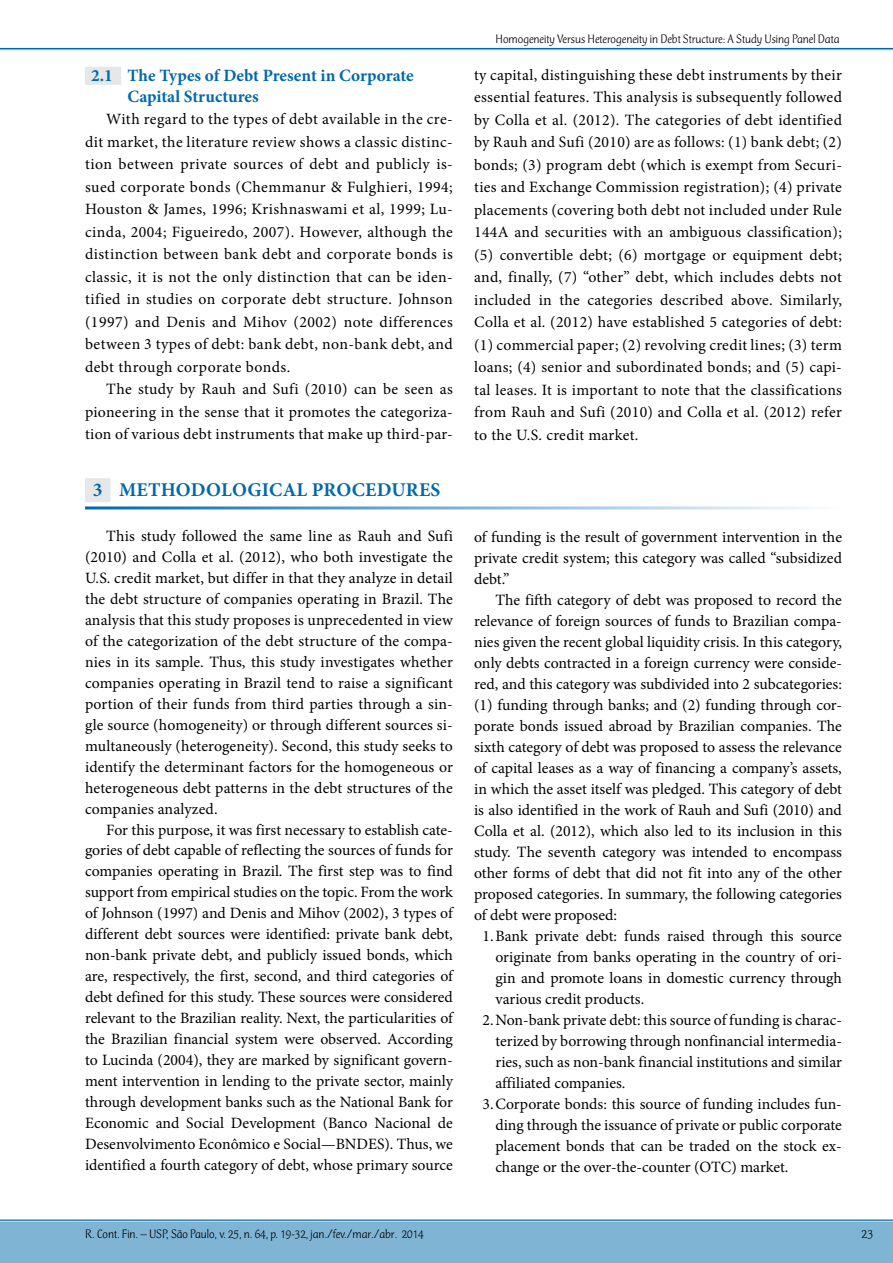
<style>
.page{position:relative;width:893px;height:1263px;background:#fff}
.page>*{position:absolute;margin:0;border:0;box-sizing:border-box;transform-origin:0 0}
.t1{font:700 19.5px "Minion Pro";letter-spacing:.01em;color:#0069aa}
.t2{font:700 17.25px/21px "Minion Pro";color:#0069aa}
.t3{font:15.75px/21px "Minion Pro";color:#000;text-align:justify}
.t4{font:300 13.5px "CT Mercurius Std";color:#000}
.t5{font:300 12.75px "CT Mercurius Std";color:#000}
</style>
<div class="page">
<hr style="left:0;top:49px;width:893px;height:1px;background:#e6e7e8">
<hr style="left:0;top:48px;width:893px;height:1px;background:#0069aa">
<div style="left:0;top:1221px;width:893px;height:42px;background:#80b4d5"></div>
<hr style="left:0;top:1219px;width:893px;height:2px;background:#3387bb">
<div style="left:85px;top:67px;width:36px;height:18px;background:#e6e7e8"></div>
<div style="left:85px;top:478px;width:26px;height:24px;background:#e6e7e8"></div>
<p class="t2" style="left:128px;top:64px;width:288px;text-indent:-36px">2.1 The Types of Debt Present in Corporate<br>Capital Structures</p>
<p class="t3" style="left:85px;top:108px;width:369px;line-height:22.5px;text-indent:21px">With regard to the types of debt available in the cre&shy;dit market, the literature review shows a classic distinc&shy;tion between private sources of debt and publicly is&shy;sued corporate bonds (Chemmanur &amp; Fulghieri, 1994; Houston &amp; James, 1996; Krishnaswami et al, 1999; Lu&shy;cinda, 2004; Figueiredo, 2007). However, although the distinction between bank debt and corporate bonds is classic, it is not the only distinction that can be iden&shy;tified in studies on corporate debt structure. Johnson (1997) and Denis and Mihov (2002) note differences between 3 types of debt: bank debt, non-bank debt, and debt through corporate bonds.</p>
<p class="t3" style="left:85px;top:378px;width:369px;line-height:22.5px;text-indent:21px">The study by Rauh and Sufi (2010) can be seen as pioneering in the sense that it promotes the categoriza&shy;tion of various debt instruments that make up third-par-</p>
<p class="t1" style="left:93px;top:476px;width:299px">3 Method ological Procedur</p>
<p class="t1" style="left:419px;top:476px;width:20px">es</p>
<p class="t3" style="left:85px;top:525px;width:369px;text-indent:21px">This study followed the same line as Rauh and Sufi (2010) and Colla et al. (2012), who both investigate the U.S. credit market, but differ in that they analyze in detail the debt structure of companies operating in Brazil. The analysis that this study proposes is unprecedented in view of the categorization of the debt structure of the compa&shy;nies in its sample. Thus, this study investigates whether companies operating in Brazil tend to raise a significant portion of their funds from third parties through a sin&shy;gle source (homogeneity) or through different sources si&shy;multaneously (heterogeneity). Second, this study seeks to identify the determinant factors for the homogeneous or heterogeneous debt patterns in the debt structures of the companies analyzed.</p>
<p class="t3" style="left:85px;top:819px;width:369px;text-indent:21px">For this purpose, it was first necessary to establish cate&shy;gories of debt capable of reflecting the sources of funds for companies operating in Brazil. The first step was to find support from empirical studies on the topic. From the work of Johnson (1997) and Denis and Mihov (2002), 3 types of different debt sources were identified: private bank debt, non-bank private debt, and publicly issued bonds, which are, respectively, the first, second, and third categories of debt defined for this study. These sources were considered relevant to the Brazilian reality. Next, the particularities of the Brazilian financial system were observed. According to Lucinda (2004), they are marked by significant govern&shy;ment intervention in lending to the private sector, mainly through development banks such as the National Bank for Economic and Social Development (Banco Nacional de Desenvolvimento Econômico e Social—BNDES). Thus, we identified a fourth category of debt, whose primary source</p>
<p class="t5" style="left:496px;top:32px;width:345px">Homogeneity Versus Heterogeneity in Debt Structure: A Study Using Panel Data</p>
<p class="t3" style="left:474px;top:63px;width:369px;line-height:22.5px">ty capital, distinguishing these debt instruments by their essential features. This analysis is subsequently followed by Colla et al. (2012). The categories of debt identified by Rauh and Sufi (2010) are as follows: (1) bank debt; (2) bonds; (3) program debt (which is exempt from Securi&shy;ties and Exchange Commission registration); (4) private placements (covering both debt not included under Rule 144A and securities with an ambiguous classification); (5) convertible debt; (6) mortgage or equipment debt; and, finally, (7) “other” debt, which includes debts not included in the categories described above. Similarly, Colla et al. (2012) have established 5 categories of debt: (1) commercial paper; (2) revolving credit lines; (3) term loans; (4) senior and subordinated bonds; and (5) capi&shy;tal leases. It is important to note that the classifications from Rauh and Sufi (2010) and Colla et al. (2012) refer to the U.S. credit market.</p>
<p class="t3" style="left:474px;top:526px;width:369px">of funding is the result of government intervention in the private credit system; this category was called “subsidized debt.”</p>
<p class="t3" style="left:495px;top:589px;width:348px">The fifth category of debt was proposed to record the</p>
<p class="t3" style="left:474px;top:610px;width:369px">relevance of foreign sources of funds to Brazilian compa-</p>
<p class="t3" style="left:474px;top:631px;width:369px">nies given the recent global liquidity crisis. In this category,</p>
<p class="t3" style="left:474px;top:652px;width:369px">only debts contracted in a foreign currency were conside-</p>
<p class="t3" style="left:474px;top:673px;width:369px">red, and this category was subdivided into 2 subcategories:</p>
<p class="t3" style="left:474px;top:694px;width:369px">(1) funding through banks; and (2) funding through cor-</p>
<p class="t3" style="left:474px;top:715px;width:369px">porate bonds issued abroad by Brazilian companies. The</p>
<p class="t3" style="left:474px;top:736px;width:369px">sixth category of debt was proposed to assess the relevance</p>
<p class="t3" style="left:474px;top:757px;width:369px">of capital leases as a way of financing a company’s assets,</p>
<p class="t3" style="left:474px;top:778px;width:369px">in which the asset itself was pledged. This category of debt</p>
<p class="t3" style="left:474px;top:799px;width:369px">is also identified in the work of Rauh and Sufi (2010) and</p>
<p class="t3" style="left:474px;top:820px;width:369px">Colla et al. (2012), which also led to its inclusion in this</p>
<p class="t3" style="left:474px;top:841px;width:369px">study. The seventh category was intended to encompass</p>
<p class="t3" style="left:474px;top:862px;width:369px">other forms of debt that did not fit into any of the other</p>
<p class="t3" style="left:474px;top:883px;width:369px">proposed categories. In summary, the following categories</p>
<p class="t3" style="left:474px;top:904px;width:145px">of debt were proposed:</p>
<p class="t3" style="left:483px;top:925px;width:361px">1.Bank private debt: funds raised through this source</p>
<p class="t3" style="left:495px;top:946px;width:348px">originate from banks operating in the country of ori-</p>
<p class="t3" style="left:495px;top:967px;width:348px">gin and promote loans in domestic currency through</p>
<p class="t3" style="left:495px;top:988px;width:150px">various credit products.</p>
<p class="t3" style="left:483px;top:1009px;width:361px">2.Non-bank private debt: this source of funding is charac-</p>
<p class="t3" style="left:495px;top:1030px;width:348px">terized by borrowing through nonfinancial intermedia-</p>
<p class="t3" style="left:495px;top:1051px;width:348px">ries, such as non-bank financial institutions and similar</p>
<p class="t3" style="left:495px;top:1072px;width:132px">affiliated companies.</p>
<p class="t3" style="left:483px;top:1093px;width:361px">3.Corporate bonds: this source of funding includes fun-</p>
<p class="t3" style="left:495px;top:1114px;width:348px">ding through the issuance of private or public corporate</p>
<p class="t3" style="left:495px;top:1135px;width:348px">placement bonds that can be traded on the stock ex-</p>
<p class="t3" style="left:495px;top:1156px;width:295px">change or the over-the-counter (OTC) market.</p>
<p class="t5" style="left:85px;top:1227px;width:340px">R. Cont. Fin. – USP, São Paulo, v. 25, n. 64, p. 19-32, jan./fev./mar./abr. 2014</p>
<p class="t4" style="left:861px;top:1227px;width:13px">23</p>
</div>
